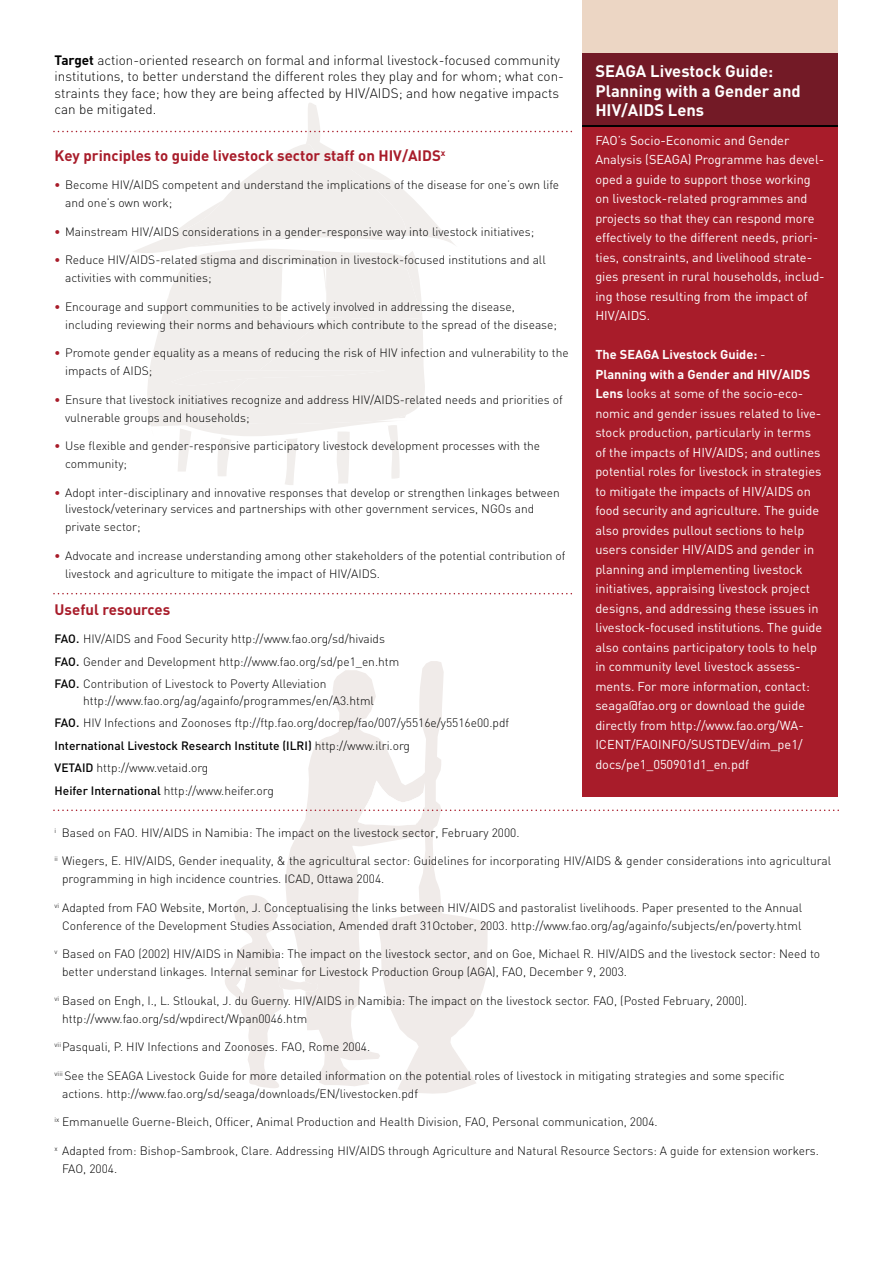
<style>
.page{position:relative;width:893px;height:1263px;background:#fff}
.page>*{position:absolute;margin:0;border:0;box-sizing:border-box;transform-origin:0 0}
.t1{font:700 16.5px/19.5px "DIN";color:#fefdfd}
.t2{font:700 15px "DIN";color:#a81c2a}
.t3{font:300 13.5px/16.5px "DIN";color:#000}
.t4{font:12.75px/19.5px "DIN";color:#fefdfd}
.t5{font:300 12px/18px "DIN";color:#000}
.s1{font-weight:700}
.s2{font-weight:700;color:#a81c2a}
.s3{font-weight:500}
</style>
<div class="page">
<svg style="left:285px;top:670px;width:93px;height:416px;fill:#f0ebe9"></svg>
<svg style="left:378px;top:661px;width:110px;height:432px"></svg>
<svg style="left:225px;top:895px;width:93px;height:193px"></svg>
<svg style="left:152px;top:103px;width:303px;height:142px"></svg>
<svg style="left:133px;top:144px;width:293px;height:341px"></svg>
<div style="left:583px;top:0;width:255px;height:765px;background:#ecd6c4"></div>
<div style="left:583px;top:54px;width:255px;height:743px;background:#a81c2a"></div>
<div style="left:583px;top:53px;width:255px;height:72px;background:#731a26"></div>
<hr style="left:583px;top:125px;width:255px;height:1px;background:#000">
<svg style="left:53px;top:593px;width:519px;height:1px"></svg>
<svg style="left:53px;top:780px;width:786px;height:45px"></svg>
<svg style="left:53px;top:131px;width:519px;height:1px"></svg>
<p class="t3" style="left:55px;top:52px;width:511px"><span class="s1">Target</span> action-oriented research on formal and informal livestock-focused community institutions, to better understand the different roles they play and for whom; what con&shy;straints they face; how they are being affected by HIV/AIDS; and how negative impacts can be mitigated.</p>
<p class="t2" style="left:55px;top:146px;width:392px">Key principles to guide livestock sector staff on HIV/AIDS<sup>x</sup></p>
<p class="t5" style="left:65px;top:176px;width:496px;text-indent:-10px"><span class="s2">•</span> Become HIV/AIDS competent and understand the implications of the disease for one’s own life and one’s own work;</p>
<p class="t5" style="left:55px;top:222px;width:481px"><span class="s2">•</span> Mainstream HIV/AIDS considerations in a gender-responsive way into livestock initiatives;</p>
<p class="t5" style="left:65px;top:251px;width:482px;text-indent:-10px"><span class="s2">•</span> Reduce HIV/AIDS-related stigma and discrimination in livestock-focused institutions and all activities with communities;</p>
<p class="t5" style="left:65px;top:297px;width:493px;text-indent:-10px"><span class="s2">•</span> Encourage and support communities to be actively involved in addressing the disease, including reviewing their norms and behaviours which contribute to the spread of the disease;</p>
<p class="t5" style="left:65px;top:344px;width:505px;text-indent:-10px"><span class="s2">•</span> Promote gender equality as a means of reducing the risk of HIV infection and vulnerability to the impacts of AIDS;</p>
<p class="t5" style="left:65px;top:390px;width:499px;text-indent:-10px"><span class="s2">•</span> Ensure that livestock initiatives recognize and address HIV/AIDS-related needs and priorities of vulnerable groups and households;</p>
<p class="t5" style="left:65px;top:437px;width:477px;text-indent:-10px"><span class="s2">•</span> Use flexible and gender-responsive participatory livestock development processes with the community;</p>
<p class="t5" style="left:65px;top:484px;width:496px;line-height:16.5px;text-indent:-10px"><span class="s2">•</span> Adopt inter-disciplinary and innovative responses that develop or strengthen linkages between livestock/veterinary services and partnerships with other government services, NGOs and</p>
<p class="t5" style="left:65px;top:518px;width:77px">private sector;</p>
<p class="t5" style="left:65px;top:546px;width:502px;text-indent:-10px"><span class="s2">•</span> Advocate and increase understanding among other stakeholders of the potential contribution of livestock and agriculture to mitigate the impact of HIV/AIDS.</p>
<h1 class="t1" style="left:595px;top:61px;width:207px">SEAGA Livestock Guide:<br>Planning with a Gender and<br>HIV/AIDS Lens</h1>
<p class="t4" style="left:595px;top:130px;width:231px">FAO’s Socio-Economic and Gender Analysis (SEAGA) Programme has devel&shy;oped a guide to support those working on livestock-related programmes and projects so that they can respond more effectively to the different needs, priori&shy;ties, constraints, and livelihood strate&shy;gies present in rural households, includ&shy;ing those resulting from the impact of HIV/AIDS.</p>
<p class="t4" style="left:595px;top:345px;width:228px"><span class="s1">The SEAGA Livestock Guide:</span> -<br><span class="s1">Planning with a Gender and HIV/AIDS Lens</span> looks at some of the socio-eco&shy;nomic and gender issues related to live&shy;stock production, particularly in terms of the impacts of HIV/AIDS; and outlines potential roles for livestock in strategies to mitigate the impacts of HIV/AIDS on food security and agriculture. The guide also provides pullout sections to help users consider HIV/AIDS and gender in planning and implementing livestock initiatives, appraising livestock project designs, and addressing these issues in livestock-focused institutions. The guide also contains participatory tools to help in community level livestock assess&shy;ments. For more information, contact: seaga@fao.org or download the guide directly from http://www.fao.org/WA-ICENT/FAOINFO/SUSTDEV/dim_pe1/ docs/pe1_050901d1_en.pdf</p>
<p class="t2" style="left:55px;top:599px;width:117px">Useful resources</p>
<p class="t5" style="left:55px;top:627px;width:346px;line-height:22.5px"><span class="s3">FAO.</span> HIV/AIDS and Food Security http://www.fao.org/sd/hivaids<br><span class="s3">FAO.</span> Gender and Development http://www.fao.org/sd/pe1_en.htm<br><span class="s3">FAO.</span> Contribution of Livestock to Poverty Alleviation</p>
<p class="t5" style="left:55px;top:689px;width:456px;line-height:22.5px;text-indent:28px">http://www.fao.org/ag/againfo/programmes/en/A3.html<br><span class="s3">FAO.</span> HIV Infections and Zoonoses ftp://ftp.fao.org/docrep/fao/007/y5516e/y5516e00.pdf <span class="s3">International Livestock Research Institute (ILRI)</span> http://www.ilri.org<br><span class="s3">VETAID</span> http://www.vetaid.org<br><span class="s3">Heifer International</span> http://www.heifer.org</p>
<p class="t5" style="left:55px;top:823px;width:466px"><sup>i</sup> Based on FAO. HIV/AIDS in Namibia: The impact on the livestock sector, February 2000.</p>
<p class="t5" style="left:62px;top:852px;width:771px;text-indent:-8px"><sup>ii</sup> Wiegers, E. HIV/AIDS, Gender inequality, &amp; the agricultural sector: Guidelines for incorporating HIV/AIDS &amp; gender considerations into agricultural programming in high incidence countries. ICAD, Ottawa 2004.</p>
<p class="t5" style="left:55px;top:898px;width:749px;text-align:center"><sup>vi</sup> Adapted from FAO Website, Morton, J. Conceptualising the links between HIV/AIDS and pastoralist livelihoods. Paper presented to the Annual<br>Conference of the Development Studies Association, Amended draft 31October, 2003. http://www.fao.org/ag/againfo/subjects/en/poverty.html</p>
<p class="t5" style="left:62px;top:945px;width:759px;text-indent:-8px"><sup>v</sup> Based on FAO (2002) HIV/AIDS in Namibia: The impact on the livestock sector, and on Goe, Michael R. HIV/AIDS and the livestock sector: Need to better understand linkages. Internal seminar for Livestock Production Group (AGA), FAO, December 9, 2003.</p>
<p class="t5" style="left:62px;top:991px;width:687px;text-indent:-8px"><sup>vi</sup> Based on Engh, I., L. Stloukal, J. du Guerny. HIV/AIDS in Namibia: The impact on the livestock sector. FAO, (Posted February, 2000). http://www.fao.org/sd/wpdirect/Wpan0046.htm</p>
<p class="t5" style="left:55px;top:1038px;width:317px"><sup>vii</sup> Pasquali, P. HIV Infections and Zoonoses. FAO, Rome 2004.</p>
<p class="t5" style="left:62px;top:1066px;width:724px;text-indent:-8px"><sup>viii</sup> See the SEAGA Livestock Guide for more detailed information on the potential roles of livestock in mitigating strategies and some specific actions. http://www.fao.org/sd/seaga/downloads/EN/livestocken.pdf</p>
<p class="t5" style="left:55px;top:1113px;width:605px"><sup>ix</sup> Emmanuelle Guerne-Bleich, Officer, Animal Production and Health Division, FAO, Personal communication, 2004.</p>
<p class="t5" style="left:62px;top:1141px;width:758px;text-indent:-8px"><sup>x</sup> Adapted from: Bishop-Sambrook, Clare. Addressing HIV/AIDS through Agriculture and Natural Resource Sectors: A guide for extension workers.<br>FAO, 2004.</p>
</div>
